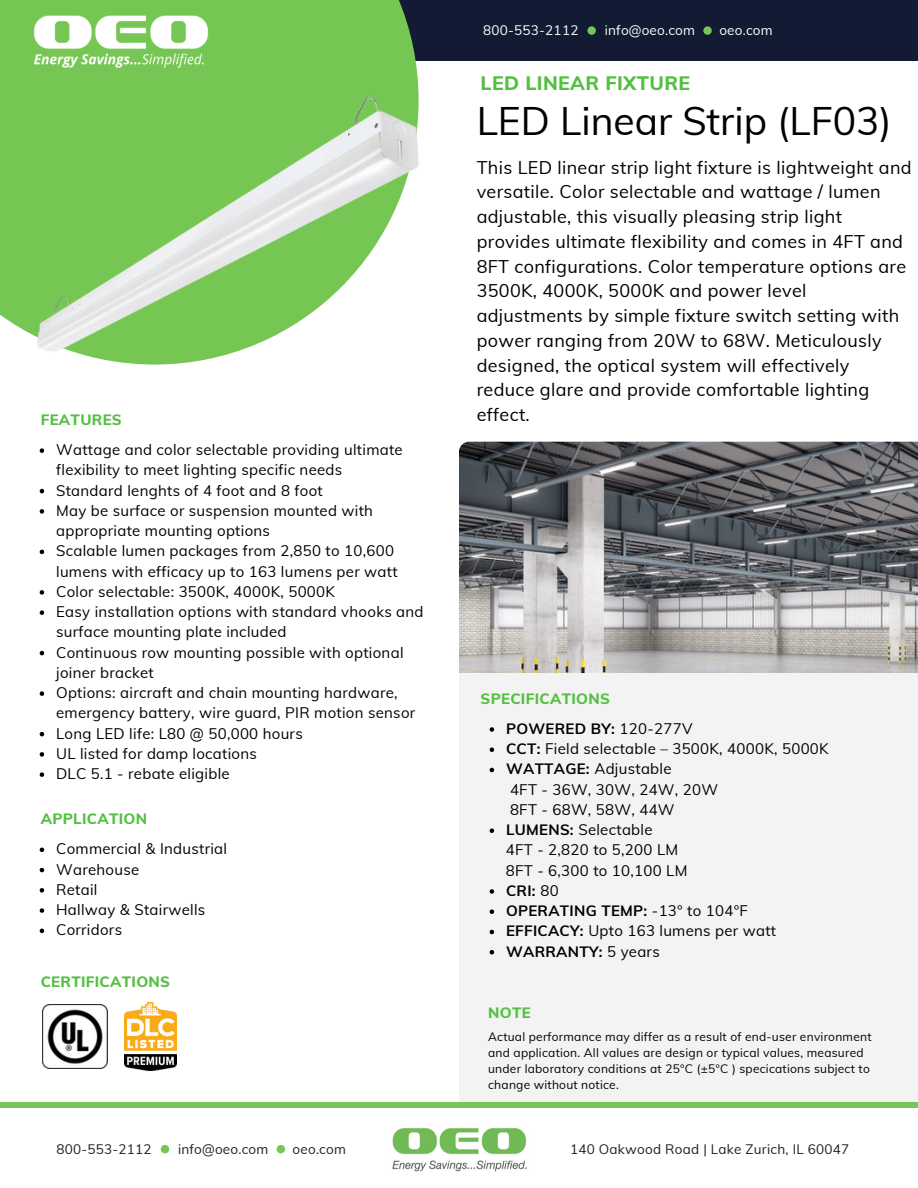
<style>
.page{position:relative;width:918px;height:1188px;background:#fff}
.page>*{position:absolute;margin:0;border:0;box-sizing:border-box;transform-origin:0 0}
.t1{font:39px "Muli";color:#000}
.t2{font:800 19.5px "Muli";letter-spacing:.02em;color:#55bf43}
.t3{font:18px/24.8px "Muli";letter-spacing:.02em;color:#000}
.t4{font:15px/20.2px "Muli";letter-spacing:.02em;color:#000}
.t5{font:700 15px "Muli";letter-spacing:.02em;color:#000}
.t6{font:800 15px "Muli";letter-spacing:.02em;color:#55bf43}
.t7{font:13.5px "Muli";letter-spacing:.02em;color:#221e1f}
.t8{font:13.5px "Muli";letter-spacing:.015em;color:#fff}
.t9{font:13.5px "Muli";letter-spacing:.015em;color:#231f20}
.t10{font:12px/16px "Muli";letter-spacing:.02em;color:#000}
.s1{font-weight:400}
.s2{font-weight:700}
</style>
<div class="page">
<img style="left:459px;top:442px;width:459px;height:231px">
<div style="left:459px;top:673px;width:459px;height:430px;background:#f3f3f3"></div>
<img style="left:43px;top:1005px;width:64px;height:64px">
<img style="left:125px;top:1002px;width:51px;height:69px">
<div style="left:293px;top:0;width:625px;height:60px;background:#131b34"></div>
<div style="left:0;top:0;width:419px;height:365px;background:#76c654"></div>
<div style="left:587px;top:26px;width:9px;height:9px;background:#76c654;border-radius:50%"></div>
<div style="left:703px;top:26px;width:9px;height:9px;background:#76c654;border-radius:50%"></div>
<img style="left:392px;top:1127px;width:135px;height:45px">
<div style="left:161px;top:1145px;width:8px;height:8px;background:#76c654;border-radius:50%"></div>
<div style="left:277px;top:1145px;width:8px;height:8px;background:#76c654;border-radius:50%"></div>
<div style="left:0;top:1103px;width:918px;height:5px;background:#76c654"></div>
<img style="left:19px;top:12px;width:419px;height:353px">
<svg style="left:40px;top:848px;width:4px;height:4px"></svg>
<svg style="left:40px;top:868px;width:4px;height:4px"></svg>
<svg style="left:40px;top:888px;width:4px;height:5px"></svg>
<svg style="left:40px;top:908px;width:4px;height:5px"></svg>
<svg style="left:40px;top:929px;width:4px;height:4px"></svg>
<svg style="left:40px;top:448px;width:4px;height:5px"></svg>
<svg style="left:40px;top:489px;width:4px;height:4px"></svg>
<svg style="left:40px;top:509px;width:4px;height:5px"></svg>
<svg style="left:40px;top:550px;width:4px;height:4px"></svg>
<svg style="left:40px;top:590px;width:4px;height:5px"></svg>
<svg style="left:40px;top:610px;width:4px;height:5px"></svg>
<svg style="left:40px;top:651px;width:4px;height:4px"></svg>
<svg style="left:40px;top:691px;width:4px;height:5px"></svg>
<svg style="left:40px;top:732px;width:4px;height:4px"></svg>
<svg style="left:40px;top:752px;width:4px;height:5px"></svg>
<svg style="left:40px;top:772px;width:4px;height:5px"></svg>
<svg style="left:490px;top:727px;width:4px;height:5px"></svg>
<svg style="left:490px;top:747px;width:4px;height:5px"></svg>
<svg style="left:490px;top:768px;width:4px;height:4px"></svg>
<svg style="left:490px;top:828px;width:4px;height:5px"></svg>
<svg style="left:490px;top:889px;width:4px;height:5px"></svg>
<svg style="left:490px;top:909px;width:4px;height:5px"></svg>
<svg style="left:490px;top:930px;width:4px;height:4px"></svg>
<svg style="left:490px;top:950px;width:4px;height:4px"></svg>
<p class="t8" style="left:483px;top:22px;width:97px">800-553-2112</p>
<p class="t8" style="left:605px;top:22px;width:92px">info@oeo.com</p>
<p class="t8" style="left:719px;top:22px;width:55px">oeo.com</p>
<h4 class="t2" style="left:481px;top:70px;width:211px">LED LINEAR FIXTURE</h4>
<p class="t6" style="left:41px;top:410px;width:83px">FEATURES</p>
<p class="t4" style="left:56px;top:439px;width:348px">Wattage and color selectable providing ultimate flexibility to meet lighting specific needs</p>
<p class="t4" style="left:56px;top:480px;width:268px">Standard lenghts of 4 foot and 8 foot</p>
<h4 class="t4" style="left:56px;top:500px;width:318px">May be surface or suspension mounted with appropriate mounting options</h4>
<p class="t4" style="left:56px;top:541px;width:343px">Scalable lumen packages from 2,850 to 10,600 lumens with efficacy up to 163 lumens per watt</p>
<p class="t4" style="left:56px;top:581px;width:280px">Color selectable: 3500K, 4000K, 5000K</p>
<p class="t4" style="left:56px;top:601px;width:369px">Easy installation options with standard vhooks and surface mounting plate included</p>
<h5 class="t4" style="left:56px;top:642px;width:349px">Continuous row mounting possible with optional joiner bracket</h5>
<p class="t4" style="left:56px;top:682px;width:361px">Options: aircraft and chain mounting hardware, emergency battery, wire guard, PIR motion sensor</p>
<h6 class="t4" style="left:56px;top:723px;width:248px">Long LED life: L80 @ 50,000 hours</h6>
<p class="t4" style="left:56px;top:743px;width:202px">UL listed for damp locations</p>
<p class="t4" style="left:56px;top:763px;width:175px">DLC 5.1 - rebate eligible</p>
<p class="t6" style="left:41px;top:809px;width:108px">APPLICATION</p>
<p class="t4" style="left:56px;top:839px;width:173px">Commercial &amp; Industrial</p>
<p class="t4" style="left:56px;top:859px;width:85px">Warehouse</p>
<p class="t4" style="left:56px;top:879px;width:43px">Retail</p>
<p class="t4" style="left:56px;top:899px;width:151px">Hallway &amp; Stairwells</p>
<p class="t4" style="left:56px;top:920px;width:67px">Corridors</p>
<p class="t6" style="left:41px;top:972px;width:131px">CERTIFICATIONS</p>
<p class="t1" style="left:477px;top:96px;width:417px">LED Linear Strip (LF03)</p>
<p class="t3" style="left:477px;top:154px;width:437px">This LED linear strip light fixture is lightweight and versatile. Color selectable and wattage / lumen adjustable, this visually pleasing strip light provides ultimate flexibility and comes in 4FT and 8FT configurations. Color temperature options are 3500K, 4000K, 5000K and power level adjustments by simple fixture switch setting with power ranging from 20W to 68W. Meticulously designed, the optical system will effectively<br>reduce glare and provide comfortable lighting effect.</p>
<p class="t6" style="left:481px;top:689px;width:131px">SPECIFICATIONS</p>
<p class="t5" style="left:506px;top:719px;width:188px">POWERED BY: <span class="s1">120-277V</span></p>
<p class="t4" style="left:506px;top:738px;width:324px"><span class="s2">CCT:</span> Field selectable – 3500K, 4000K, 5000K</p>
<h4 class="t4" style="left:506px;top:759px;width:167px"><span class="s2">WATTAGE:</span> Adjustable</h4>
<p class="t4" style="left:510px;top:779px;width:210px">4FT - 36W, 30W, 24W, 20W<br>8FT - 68W, 58W, 44W</p>
<p class="t4" style="left:506px;top:819px;width:148px"><span class="s2">LUMENS:</span> Selectable</p>
<h6 class="t4" style="left:506px;top:840px;width:183px">4FT - 2,820 to 5,200 LM<br>8FT - 6,300 to 10,100 LM</h6>
<h6 class="t5" style="left:506px;top:881px;width:54px">CRI: <span class="s1">80</span></h6>
<h6 class="t5" style="left:506px;top:901px;width:243px">OPERATING TEMP: <span class="s1">-13° to 104°F</span></h6>
<p class="t4" style="left:506px;top:921px;width:272px"><span class="s2">EFFICACY:</span> Upto 163 lumens per watt</p>
<h6 class="t5" style="left:506px;top:942px;width:155px">WARRANTY: <span class="s1">5 years</span></h6>
<h4 class="t6" style="left:488px;top:1003px;width:44px">NOTE</h4>
<p class="t10" style="left:488px;top:1028px;width:385px">Actual performance may differ as a result of end-user environment and application. All values are design or typical values, measured under laboratory conditions at 25°C (±5°C ) specications subject to change without notice.</p>
<h1 class="t7" style="left:56px;top:1140px;width:97px">800-553-2112</h1>
<h4 class="t9" style="left:178px;top:1140px;width:92px">info@oeo.com</h4>
<p class="t9" style="left:293px;top:1140px;width:55px">oeo.com</p>
<h2 class="t7" style="left:570px;top:1140px;width:281px">140 Oakwood Road | Lake Zurich, IL 60047</h2>
</div>
